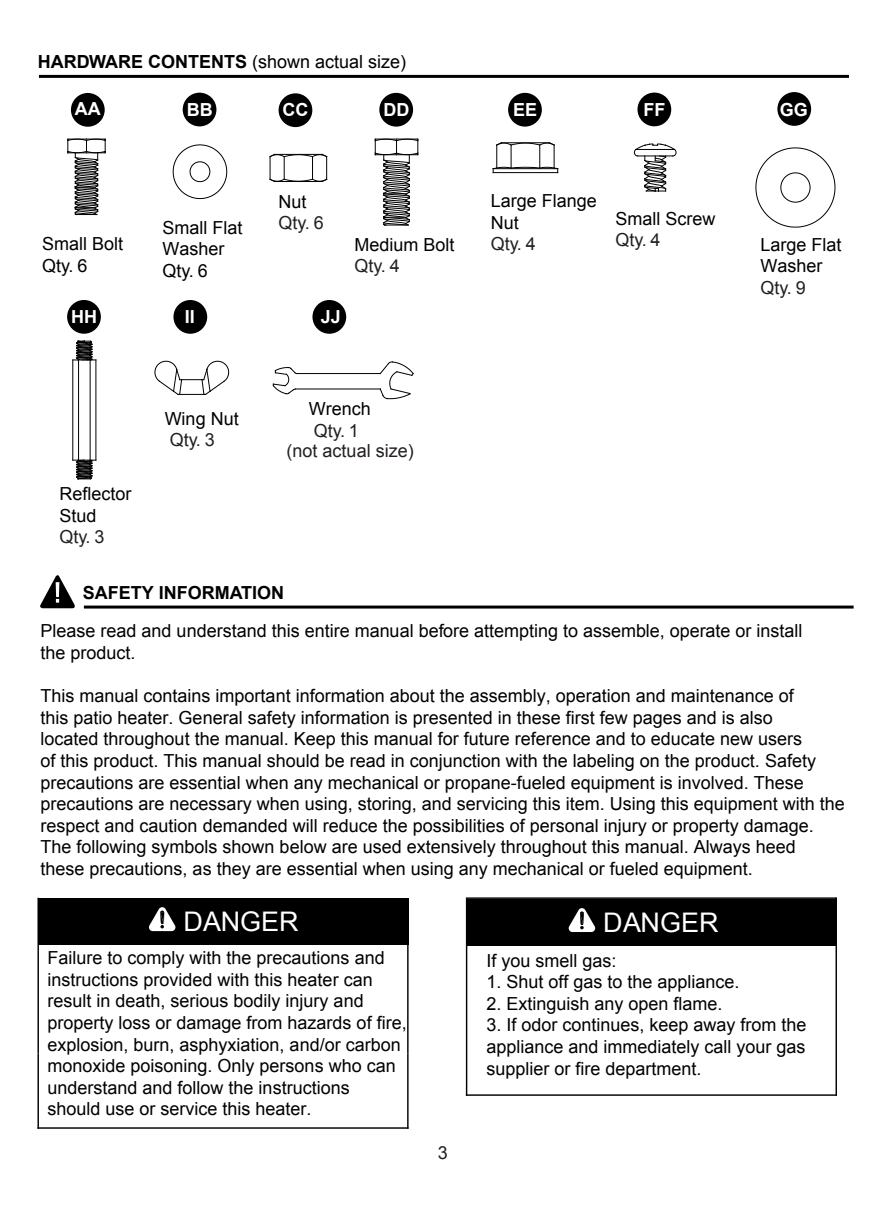
<style>
.page{position:relative;width:893px;height:1212px;background:#fff}
.page>*{position:absolute;margin:0;border:0;box-sizing:border-box;transform-origin:0 0}
.t1{font:27px "Arial";color:#fff}
.t2{font:18px/21.6px "Arial";color:#000}
.t3{font:18px "Arial";color:#231f20}
.t4{font:700 18px "Arial";color:#fff}
.t5{font:700 18px "Arial";color:#000}
.t6{font:18px/21.6px "Arial";color:#000100}
.s1{font-weight:700}
</style>
<div class="page">
<hr style="left:39px;top:75px;width:810px;height:3px;background:#000">
<hr style="left:84px;top:605px;width:770px;height:3px;background:#000">
<svg style="left:40px;top:575px;width:35px;height:33px"></svg>
<div style="left:467px;top:899px;width:7px;height:46px;background:#000"></div>
<div style="left:828px;top:899px;width:7px;height:46px;background:#000"></div>
<div style="left:474px;top:899px;width:354px;height:46px;background:#000"></div>
<svg style="left:569px;top:908px;width:26px;height:24px"></svg>
<hr style="left:466px;top:897px;width:370px;height:2px;background:#000">
<hr style="left:466px;top:898px;width:1px;height:198px;background:#000">
<hr style="left:835px;top:897px;width:2px;height:199px;background:#000">
<hr style="left:466px;top:1094px;width:371px;height:2px;background:#000">
<div style="left:38px;top:898px;width:371px;height:46px;background:#000"></div>
<svg style="left:149px;top:907px;width:26px;height:24px"></svg>
<hr style="left:37px;top:898px;width:2px;height:155px;background:#000">
<hr style="left:407px;top:936px;width:2px;height:117px;background:#000">
<hr style="left:37px;top:1053px;width:2px;height:76px;background:#000">
<hr style="left:407px;top:1053px;width:2px;height:76px;background:#000">
<hr style="left:38px;top:1127px;width:370px;height:2px;background:#000">
<hr style="left:72px;top:360px;width:1px;height:100px;background:#000">
<hr style="left:96px;top:360px;width:1px;height:100px;background:#000">
<hr style="left:90px;top:360px;width:1px;height:100px;background:#000">
<hr style="left:78px;top:360px;width:1px;height:100px;background:#000">
<svg style="left:73px;top:459px;width:23px;height:21px"></svg>
<svg style="left:73px;top:340px;width:23px;height:21px"></svg>
<div style="left:71px;top:93px;width:34px;height:34px;background:#000;border-radius:50%"></div>
<div style="left:173px;top:300px;width:34px;height:34px;background:#000;border-radius:50%"></div>
<div style="left:379px;top:93px;width:34px;height:34px;background:#000;border-radius:50%"></div>
<div style="left:508px;top:93px;width:34px;height:34px;background:#000;border-radius:50%"></div>
<div style="left:67px;top:300px;width:34px;height:34px;background:#000;border-radius:50%"></div>
<div style="left:279px;top:93px;width:33px;height:34px;background:#000;border-radius:50%"></div>
<div style="left:637px;top:93px;width:34px;height:33px;background:#000;border-radius:50%"></div>
<div style="left:183px;top:93px;width:33px;height:33px;background:#000;border-radius:50%"></div>
<div style="left:777px;top:92px;width:34px;height:34px;background:#000;border-radius:50%"></div>
<svg style="left:755px;top:147px;width:81px;height:81px"></svg>
<svg style="left:634px;top:143px;width:43px;height:49px"></svg>
<hr style="left:636px;top:149px;width:38px;height:1px;background:#000">
<svg style="left:67px;top:138px;width:39px;height:78px"></svg>
<svg style="left:374px;top:138px;width:45px;height:88px"></svg>
<svg style="left:172px;top:144px;width:55px;height:55px"></svg>
<hr style="left:297px;top:373px;width:83px;height:1px;background:#000">
<svg style="left:379px;top:361px;width:35px;height:38px"></svg>
<hr style="left:296px;top:389px;width:84px;height:1px;background:#000">
<svg style="left:272px;top:367px;width:26px;height:28px"></svg>
<div style="left:312px;top:300px;width:34px;height:34px;background:#000;border-radius:50%"></div>
<svg style="left:154px;top:360px;width:75px;height:35px"></svg>
<svg style="left:492px;top:142px;width:67px;height:31px"></svg>
<svg style="left:269px;top:153px;width:59px;height:29px"></svg>
<p class="t2" style="left:38px;top:51px;width:370px"><span class="s1">HARDWARE CONTENTS</span> (shown actual size)</p>
<p class="t4" style="left:75px;top:97px;width:27px">AA</p>
<p class="t4" style="left:187px;top:98px;width:27px">BB</p>
<p class="t4" style="left:283px;top:97px;width:27px">CC</p>
<p class="t4" style="left:643px;top:97px;width:23px">FF</p>
<p class="t4" style="left:780px;top:97px;width:30px">GG</p>
<p class="t4" style="left:384px;top:97px;width:27px">DD</p>
<p class="t4" style="left:513px;top:97px;width:26px">EE</p>
<p class="t2" style="left:491px;top:190px;width:108px">Large Flange<br>Nut</p>
<p class="t3" style="left:491px;top:232px;width:47px">Qty. 4</p>
<p class="t2" style="left:279px;top:191px;width:30px">Nut</p>
<p class="t3" style="left:279px;top:211px;width:47px">Qty. 6</p>
<p class="t2" style="left:615px;top:208px;width:102px">Small Screw</p>
<p class="t2" style="left:163px;top:217px;width:82px">Small Flat<br>Washer<br>Qty. 6</p>
<p class="t2" style="left:42px;top:233px;width:83px">Small Bolt</p>
<p class="t3" style="left:615px;top:228px;width:47px">Qty. 4</p>
<p class="t2" style="left:42px;top:255px;width:47px">Qty. 6</p>
<p class="t2" style="left:355px;top:234px;width:102px">Medium Bolt</p>
<p class="t3" style="left:355px;top:254px;width:47px">Qty. 4</p>
<p class="t4" style="left:71px;top:305px;width:27px">HH</p>
<p class="t4" style="left:185px;top:304px;width:12px">II</p>
<p class="t6" style="left:59px;top:483px;width:74px">Reflector<br>Stud</p>
<p class="t3" style="left:59px;top:525px;width:47px">Qty. 3</p>
<p class="t2" style="left:165px;top:408px;width:76px">Wing Nut</p>
<p class="t3" style="left:170px;top:428px;width:47px">Qty. 3</p>
<p class="t4" style="left:321px;top:304px;width:22px">JJ</p>
<p class="t2" style="left:309px;top:398px;width:64px">Wrench</p>
<p class="t3" style="left:314px;top:418px;width:47px">Qty. 1</p>
<p class="t3" style="left:287px;top:439px;width:129px">(not actual size)</p>
<p class="t2" style="left:761px;top:234px;width:83px">Large Flat<br>Washer</p>
<p class="t3" style="left:761px;top:276px;width:47px">Qty. 9</p>
<p class="t5" style="left:83px;top:580px;width:203px">SAFETY INFORMATION</p>
<p class="t2" style="left:41px;top:620px;width:763px">Please read and understand this entire manual before attempting to assemble, operate or install the product.</p>
<p class="t2" style="left:41px;top:685px;width:806px">This manual contains important information about the assembly, operation and maintenance of<br>this patio heater. General safety information is presented in these first few pages and is also<br>located throughout the manual. Keep this manual for future reference and to educate new users<br>of this product. This manual should be read in conjunction with the labeling on the product. Safety precautions are essential when any mechanical or propane-fueled equipment is involved. These precautions are necessary when using, storing, and servicing this item. Using this equipment with the respect and caution demanded will reduce the possibilities of personal injury or property damage.<br>The following symbols shown below are used extensively throughout this manual. Always heed<br>these precautions, as they are essential when using any mechanical or fueled equipment.</p>
<h1 class="t1" style="left:603px;top:905px;width:117px">DANGER</h1>
<p class="t2" style="left:486px;top:949px;width:132px">If you smell gas:</p>
<p class="t2" style="left:486px;top:971px;width:255px">1. Shut off gas to the appliance.</p>
<p class="t2" style="left:486px;top:993px;width:238px">2. Extinguish any open flame.</p>
<p class="t2" style="left:486px;top:1014px;width:322px;text-align:justify">3. If odor continues, keep away from the appliance and immediately call your gas supplier or fire department.</p>
<h1 class="t1" style="left:184px;top:904px;width:117px">DANGER</h1>
<p class="t2" style="left:48px;top:947px;width:361px">Failure to comply with the precautions and instructions provided with this heater can result in death, serious bodily injury and property loss or damage from hazards of fire, explosion, burn, asphyxiation, and/or carbon monoxide poisoning. Only persons who can understand and follow the instructions should use or service this heater.</p>
<p class="t3" style="left:438px;top:1141px;width:12px">3</p>
</div>
